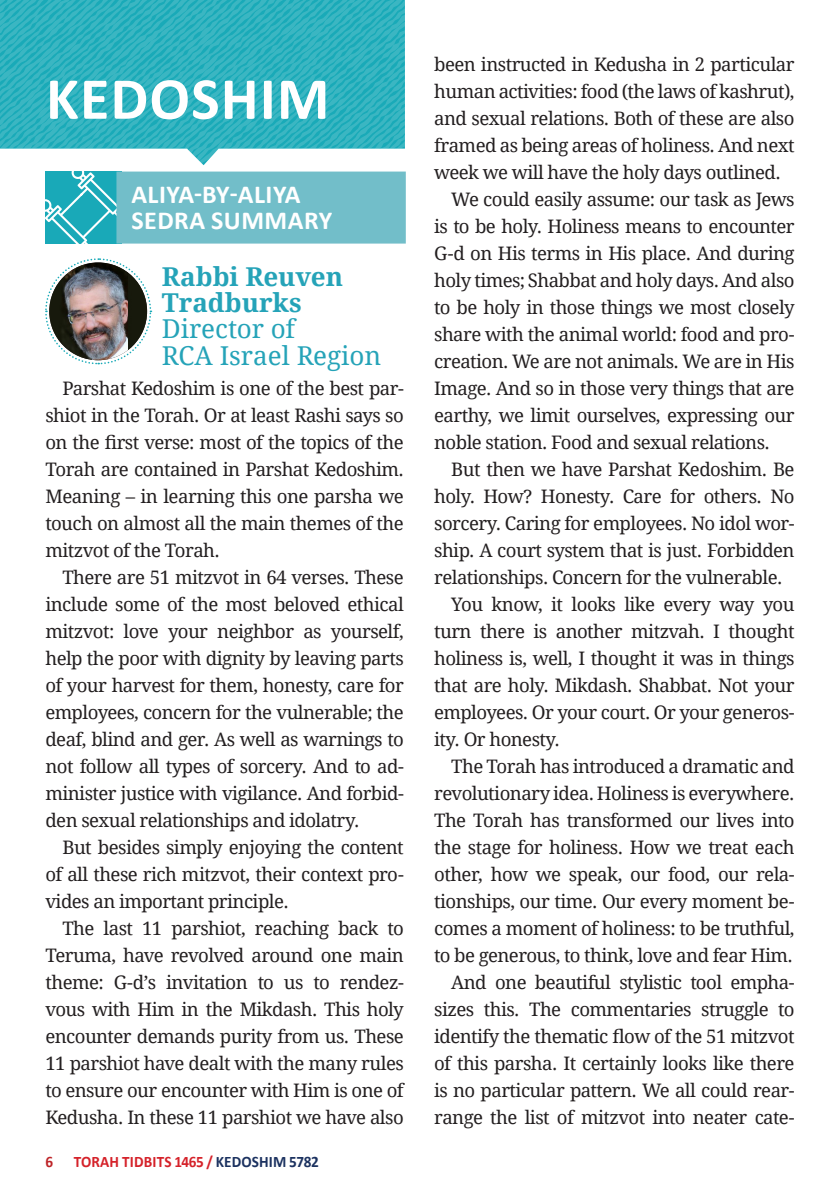
<style>
.page{position:relative;width:840px;height:1191px;background:#fff}
.page>*{position:absolute;margin:0;border:0;box-sizing:border-box;transform-origin:0 0}
.t1{font:700 68px "Calibri";letter-spacing:.01em;color:#fff}
.t2{font:700 60px "Calibri";letter-spacing:.02em;color:#fff}
.box_title{font:700 26px "Calibri";letter-spacing:.02em;color:#fff}
.MAIN_TEXT{font:26px/27px "Droid Serif";color:#25a3b8}
.MAIN_TEXT-2{font:700 26px/26px "Droid Serif";color:#25a3b8}
.MAIN_TEXT-3{font:18.6px/27px "Droid Serif";letter-spacing:-.03em;color:#231f20;text-align:justify}
.t3{font:700 16px "Calibri";letter-spacing:.01em;color:#d5222a;scale:.95 1}
.s1{color:#bd2327}
.s2{color:#1c3260}
</style>
<div class="page">
<svg style="left:0;top:0;width:404px;height:165px;background:#41b8c4"></svg>
<svg style="left:45px;top:258px;width:107px;height:107px"></svg>
<img style="left:49px;top:262px;width:98px;height:98px;border-radius:49px">
<svg style="left:45px;top:171px;width:360px;height:72px;background:#67bcc7"></svg>
<p class="t1" style="left:46px;top:21px;width:278px">KI TEITZEI</p>
<p class="MAIN_TEXT-3" style="left:434px;top:51px;width:362px">been instructed in Kedusha in 2 particular human activities: food (the laws of kashrut), and sexual relations. Both of these are also framed as being areas of holiness. And next week we will have the holy days outlined.</p>
<p class="MAIN_TEXT-3" style="left:434px;top:186px;width:362px;text-indent:17px">We could easily assume: our task as Jews is to be holy. Holiness means to encounter G-d on His terms in His place. And during holy times; Shabbat and holy days. And also to be holy in those things we most closely share with the animal world: food and pro&shy;creation. We are not animals. We are in His Image. And so in those very things that are earthy, we limit ourselves, expressing our noble station. Food and sexual relations.</p>
<p class="MAIN_TEXT-3" style="left:434px;top:456px;width:362px;text-indent:17px">But then we have Parshat Kedoshim. Be holy. How? Honesty. Care for others. No sorcery. Caring for employees. No idol wor&shy;ship. A court system that is just. Forbidden relationships. Concern for the vulnerable.</p>
<p class="MAIN_TEXT-3" style="left:434px;top:591px;width:362px;text-indent:17px">You know, it looks like every way you turn there is another mitzvah. I thought holiness is, well, I thought it was in things that are holy. Mikdash. Shabbat. Not your employees. Or your court. Or your generos&shy;ity. Or honesty.</p>
<p class="MAIN_TEXT-3" style="left:434px;top:753px;width:362px;text-indent:17px">The Torah has introduced a dramatic and revolutionary idea. Holiness is everywhere.<br>The Torah has transformed our lives into the stage for holiness. How we treat each other, how we speak, our food, our rela&shy;tionships, our time. Our every moment be&shy;comes a moment of holiness: to be truthful, to be generous, to think, love and fear Him.</p>
<p class="MAIN_TEXT-3" style="left:434px;top:969px;width:362px;text-indent:17px">And one beautiful stylistic tool empha&shy;sizes this. The commentaries struggle to identify the thematic flow of the 51 mitzvot of this parsha. It certainly looks like there is no particular pattern. We all could rear&shy;range the list of mitzvot into neater cate-</p>
<p class="t2" style="left:46px;top:56px;width:285px">KEDOSHIM</p>
<p class="box_title" style="left:131px;top:176px;width:170px">ALIYA-BY-ALIYA</p>
<p class="box_title" style="left:131px;top:202px;width:202px">SEDRA SUMMARY</p>
<p class="MAIN_TEXT-2" style="left:162px;top:264px;width:183px">Rabbi Reuven<br>Tradburks</p>
<p class="MAIN_TEXT" style="left:162px;top:315px;width:221px">Director of<br>RCA Israel Region</p>
<p class="MAIN_TEXT-3" style="left:45px;top:375px;width:360px;text-indent:17px">Parshat Kedoshim is one of the best par&shy;shiot in the Torah. Or at least Rashi says so on the first verse: most of the topics of the Torah are contained in Parshat Kedoshim.<br>Meaning – in learning this one parsha we touch on almost all the main themes of the mitzvot of the Torah.</p>
<p class="MAIN_TEXT-3" style="left:45px;top:564px;width:360px;text-indent:17px">There are 51 mitzvot in 64 verses. These include some of the most beloved ethical mitzvot: love your neighbor as yourself, help the poor with dignity by leaving parts of your harvest for them, honesty, care for employees, concern for the vulnerable; the deaf, blind and ger. As well as warnings to not follow all types of sorcery. And to ad&shy;minister justice with vigilance. And forbid&shy;den sexual relationships and idolatry.</p>
<p class="MAIN_TEXT-3" style="left:45px;top:834px;width:359px;text-indent:17px">But besides simply enjoying the content of all these rich mitzvot, their context pro&shy;vides an important principle.</p>
<p class="MAIN_TEXT-3" style="left:45px;top:915px;width:360px;text-indent:17px">The last 11 parshiot, reaching back to Teruma, have revolved around one main theme: G-d’s invitation to us to rendez&shy;vous with Him in the Mikdash. This holy encounter demands purity from us. These 11 parshiot have dealt with the many rules to ensure our encounter with Him is one of Kedusha. In these 11 parshiot we have also</p>
<p class="t3" style="left:45px;top:1150px;width:289px"><span class="s1">6</span> TORAH TIDBITS 1465 / <span class="s2">KEDOSHIM 5782</span></p>
</div>
